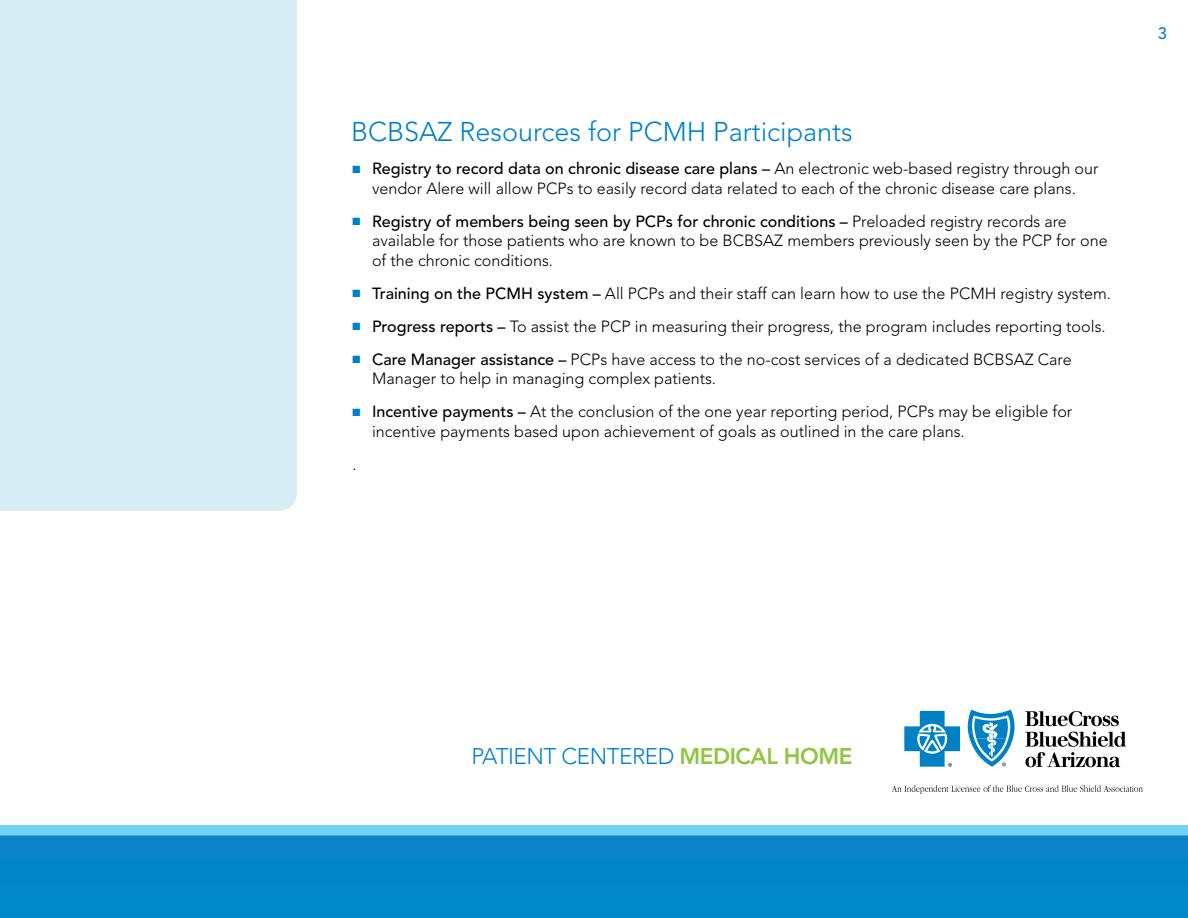
<style>
.page{position:relative;width:1188px;height:918px;background:#fff}
.page>*{position:absolute;margin:0;border:0;box-sizing:border-box;transform-origin:0 0}
.t1{font:300 27px "Avenir LT";color:#0081c6}
.t2{font:300 22.5px "Avenir LT";letter-spacing:-.02em;color:#0081c6}
.t3{font:500 16.5px "Avenir LT";color:#0081c6}
.t4{font:300 16.2px/19.5px "Avenir LT";color:#000}
.s1{color:#0081c6}
.s2{font-weight:500}
.s3{font-weight:800;color:#8dc63f}
</style>
<div class="page">
<div style="left:0;top:0;width:297px;height:511px;background:#d9edf7"></div>
<svg style="left:1025px;top:711px;width:94px;height:15px"></svg>
<svg style="left:1025px;top:732px;width:101px;height:35px"></svg>
<svg style="left:968px;top:710px;width:47px;height:57px"></svg>
<svg style="left:904px;top:711px;width:56px;height:56px"></svg>
<svg style="left:892px;top:785px;width:251px;height:9px"></svg>
<div style="left:0;top:832px;width:1188px;height:86px;background:#0086c9"></div>
<div style="left:0;top:825px;width:1188px;height:11px;background:#74d1f7"></div>
<h1 class="t1" style="left:351px;top:116px;width:503px">BCBSAZ Resources for PCMH Participants</h1>
<p class="t4" style="left:352px;top:159px;width:748px;text-align:center"><span class="s1">■</span> <span class="s2">Registry to record data on chronic disease care plans –</span> An electronic web-based registry through our vendor Alere will allow PCPs to easily record data related to each of the chronic disease care plans.</p>
<p class="t4" style="left:372px;top:211px;width:737px;text-indent:-20px"><span class="s1">■</span> <span class="s2">Registry of members being seen by PCPs for chronic conditions –</span> Preloaded registry records are available for those patients who are known to be BCBSAZ members previously seen by the PCP for one of the chronic conditions.</p>
<p class="t4" style="left:352px;top:283px;width:760px"><span class="s1">■</span> <span class="s2">Training on the PCMH system –</span> All PCPs and their staff can learn how to use the PCMH registry system.</p>
<p class="t4" style="left:352px;top:316px;width:755px"><span class="s1">■</span> <span class="s2">Progress reports –</span> To assist the PCP in measuring their progress, the program includes reporting tools.</p>
<p class="t4" style="left:372px;top:349px;width:701px;text-indent:-20px"><span class="s1">■</span> <span class="s2">Care Manager assistance –</span> PCPs have access to the no-cost services of a dedicated BCBSAZ Care<br>Manager to help in managing complex patients.</p>
<p class="t4" style="left:372px;top:402px;width:702px;text-indent:-20px"><span class="s1">■</span> <span class="s2">Incentive payments –</span> At the conclusion of the one year reporting period, PCPs may be eligible for incentive payments based upon achievement of goals as outlined in the care plans.</p>
<p class="t4" style="left:353px;top:454px;width:6px">.</p>
<p class="t3" style="left:1158px;top:24px;width:11px">3</p>
<h2 class="t2" style="left:471px;top:743px;width:382px">Patient Centered <span class="s3">MEDICAL HOM E</span></h2>
</div>
